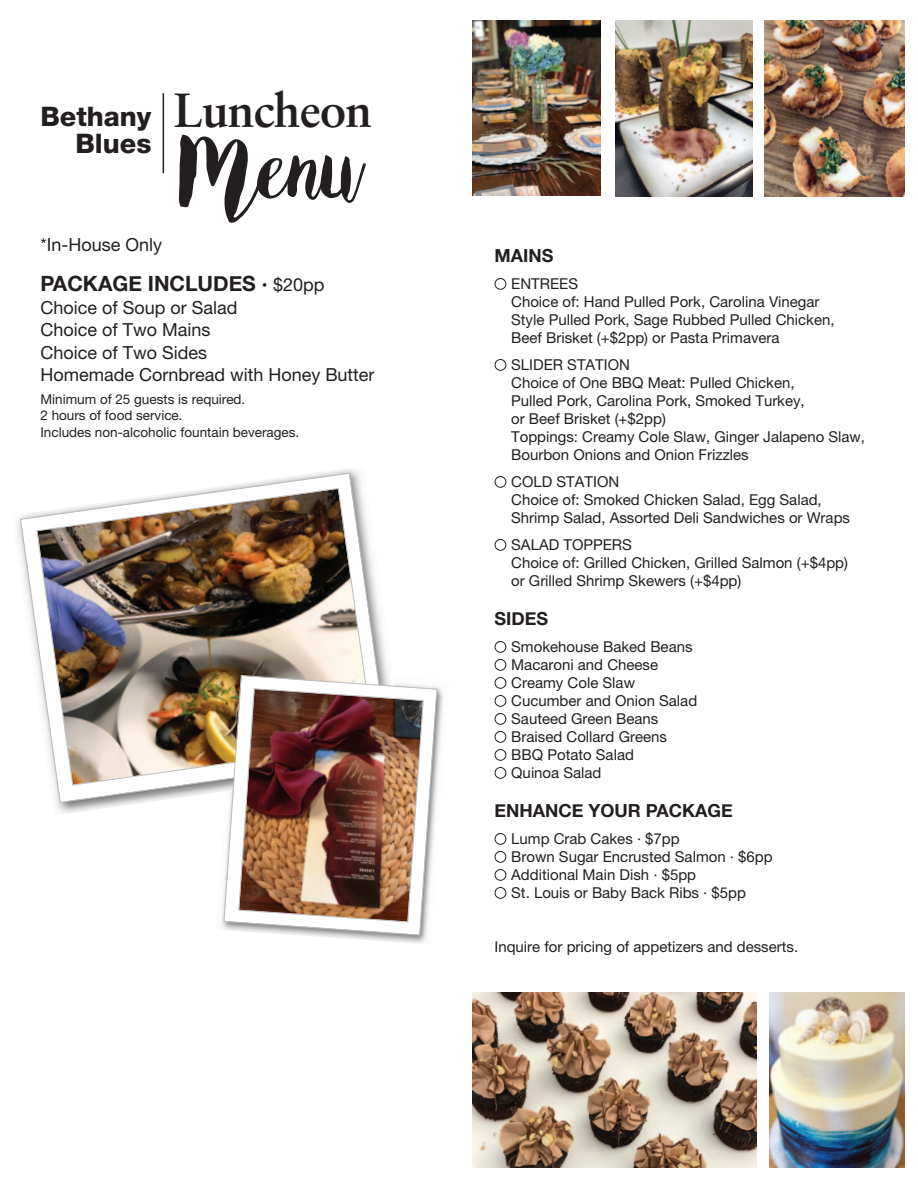
<style>
.page{position:relative;width:918px;height:1188px;background:#fff}
.page>*{position:absolute;margin:0;border:0;box-sizing:border-box;transform-origin:0 0}
.t1{font:91.2px "Angeline";color:#231f20}
.t2{font:700 48px "Sabon";letter-spacing:-.02em;color:#231f20}
.t3{font:800 27px/27px "Helvetica Neue";color:#231f20;text-align:right}
.t4{font:700 21px "Helvetica Neue";color:#231f20}
.t5{font:18px/22.5px "Helvetica Neue";color:#231f20}
.t6{font:700 18px "Helvetica Neue";color:#231f20}
.t7{font:15px/18px "Helvetica Neue";color:#231f20}
.t8{font:13.5px/16.5px "Helvetica Neue";color:#231f20}
.s1{font-weight:400;font-size:18px}
.s2{color:#fff}
</style>
<div class="page">
<img style="left:221px;top:687px;width:222px;height:257px">
<img style="left:17px;top:468px;width:342px;height:347px">
<hr style="left:163px;top:93px;width:1px;height:80px;background:#231f20">
<img style="left:616px;top:21px;width:136px;height:175px">
<img style="left:765px;top:21px;width:139px;height:175px">
<img style="left:472px;top:20px;width:129px;height:176px">
<img style="left:472px;top:992px;width:284px;height:176px">
<img style="left:770px;top:992px;width:134px;height:176px">
<svg style="left:20px;top:473px;width:368px;height:330px"></svg>
<img style="left:36px;top:488px;width:339px;height:298px">
<svg style="left:223px;top:675px;width:214px;height:261px"></svg>
<img style="left:238px;top:688px;width:186px;height:234px">
<h3 class="t3" style="left:40px;top:105px;width:113px">Bethany<br>Blues</h3>
<h2 class="t2" style="left:174px;top:90px;width:200px">Luncheon</h2>
<h1 class="t1" style="left:177px;top:110px;width:181px">Menu</h1>
<p class="t5" style="left:40px;top:235px;width:123px">*In-House Only</p>
<h3 class="t4" style="left:40px;top:271px;width:285px">PACKAGE INCLUDES · <span class="s1">$20pp</span></h3>
<p class="t5" style="left:41px;top:298px;width:336px">Choice of Soup or Salad<br>Choice of Two Mains<br>Choice of Two Sides<br>Homemade Cornbread with Honey Butter</p>
<p class="t8" style="left:40px;top:392px;width:260px">Minimum of 25 guests is required.<br>2 hours of food service.<br>Includes non-alcoholic fountain beverages.</p>
<p class="t6" style="left:495px;top:245px;width:60px">MAINS</p>
<p class="t7" style="left:511px;top:276px;width:325px;text-indent:-17px"><span class="s2">●</span> ENTREES<br>Choice of: Hand Pulled Pork, Carolina Vinegar Style Pulled Pork, Sage Rubbed Pulled Chicken, Beef Brisket (+$2pp) or Pasta Primavera</p>
<p class="t7" style="left:511px;top:357px;width:355px;text-indent:-17px"><span class="s2">●</span> SLIDER STATION<br>Choice of One BBQ Meat: Pulled Chicken,<br>Pulled Pork, Carolina Pork, Smoked Turkey,<br>or Beef Brisket (+$2pp)<br>Toppings: Creamy Cole Slaw, Ginger Jalapeno Slaw, Bourbon Onions and Onion Frizzles</p>
<p class="t7" style="left:511px;top:474px;width:340px;text-indent:-17px"><span class="s2">●</span> COLD STATION<br>Choice of: Smoked Chicken Salad, Egg Salad,<br>Shrimp Salad, Assorted Deli Sandwiches or Wraps</p>
<p class="t7" style="left:511px;top:537px;width:338px;text-indent:-17px"><span class="s2">●</span> SALAD TOPPERS<br>Choice of: Grilled Chicken, Grilled Salmon (+$4pp) or Grilled Shrimp Skewers (+$4pp)</p>
<p class="t6" style="left:495px;top:608px;width:55px">SIDES</p>
<p class="t7" style="left:495px;top:639px;width:200px"><span class="s2">●</span> Smokehouse Baked Beans</p>
<p class="t7" style="left:495px;top:657px;width:165px"><span class="s2">●</span> Macaroni and Cheese</p>
<p class="t7" style="left:495px;top:675px;width:142px"><span class="s2">●</span> Creamy Cole Slaw</p>
<p class="t7" style="left:495px;top:693px;width:204px"><span class="s2">●</span> Cucumber and Onion Salad</p>
<p class="t7" style="left:495px;top:711px;width:165px"><span class="s2">●</span> Sauteed Green Beans</p>
<p class="t7" style="left:495px;top:729px;width:174px"><span class="s2">●</span> Braised Collard Greens</p>
<p class="t7" style="left:495px;top:747px;width:141px"><span class="s2">●</span> BBQ Potato Salad</p>
<p class="t7" style="left:495px;top:765px;width:108px"><span class="s2">●</span> Quinoa Salad</p>
<p class="t6" style="left:495px;top:800px;width:240px">ENHANCE YOUR PACKAGE</p>
<p class="t7" style="left:495px;top:831px;width:187px"><span class="s2">●</span> Lump Crab Cakes · $7pp</p>
<p class="t7" style="left:495px;top:849px;width:280px"><span class="s2">●</span> Brown Sugar Encrusted Salmon · $6pp</p>
<p class="t7" style="left:495px;top:867px;width:203px"><span class="s2">●</span> Additional Main Dish · $5pp</p>
<p class="t7" style="left:495px;top:885px;width:253px"><span class="s2">●</span> St. Louis or Baby Back Ribs · $5pp</p>
<p class="t7" style="left:495px;top:939px;width:305px">Inquire for pricing of appetizers and desserts.</p>
</div>
